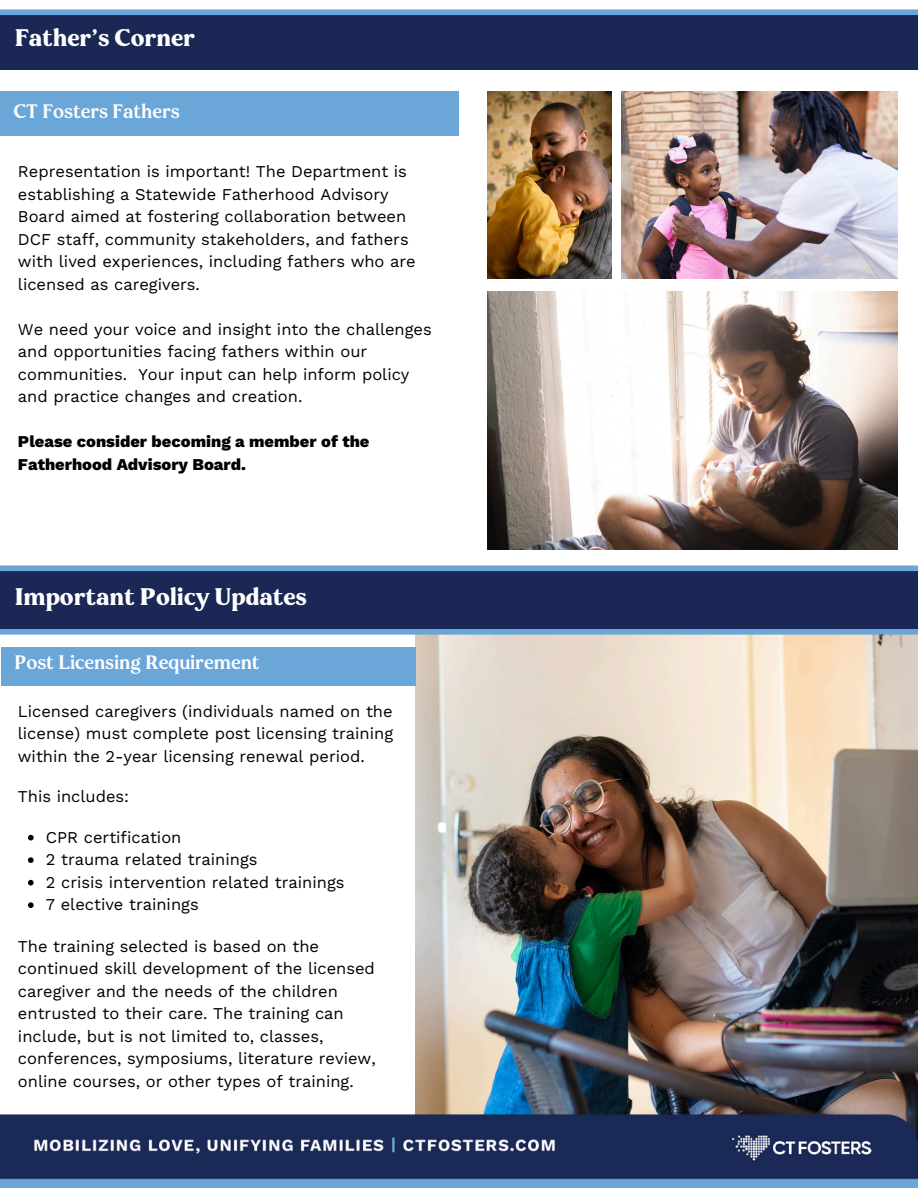
<style>
.page{position:relative;width:918px;height:1188px;background:#fff}
.page>*{position:absolute;margin:0;border:0;box-sizing:border-box;transform-origin:0 0}
.t1{font:700 24px "Pockota";color:#fff}
.t2{font:500 19.5px "Pockota";color:#fff}
.t3{font:16.5px/22.5px "Work Sans";color:#000}
.t4{font:800 16.5px/22.5px "Work Sans";color:#000}
</style>
<div class="page">
<img style="left:415px;top:635px;width:503px;height:478px">
<img style="left:0;top:1113px;width:918px;height:75px">
<div style="left:0;top:12px;width:918px;height:58px;background:#1b2855"></div>
<div style="left:0;top:9px;width:918px;height:6px;background:#6ba6d8"></div>
<div style="left:0;top:571px;width:918px;height:58px;background:#1b2855"></div>
<div style="left:0;top:565px;width:918px;height:6px;background:#6ba6d8"></div>
<div style="left:1px;top:647px;width:414px;height:38px;background:#6ba6d8"></div>
<div style="left:0;top:629px;width:918px;height:6px;background:#6ba6d8"></div>
<div style="left:0;top:92px;width:459px;height:44px;background:#6ba6d8"></div>
<img style="left:487px;top:292px;width:411px;height:258px">
<img style="left:622px;top:92px;width:275px;height:187px">
<img style="left:487px;top:92px;width:124px;height:187px">
<svg style="left:28px;top:835px;width:6px;height:5px"></svg>
<svg style="left:28px;top:857px;width:6px;height:6px"></svg>
<svg style="left:28px;top:880px;width:6px;height:5px"></svg>
<svg style="left:28px;top:902px;width:6px;height:6px"></svg>
<p class="t1" style="left:15px;top:28px;width:182px">Father’s Corner</p>
<p class="t2" style="left:13px;top:103px;width:168px">CT Fosters Fathers</p>
<p class="t3" style="left:18px;top:160px;width:399px">Representation is important! The Department is establishing a Statewide Fatherhood Advisory Board aimed at fostering collaboration between DCF staff, community stakeholders, and fathers with lived experiences, including fathers who are licensed as caregivers.</p>
<p class="t3" style="left:18px;top:318px;width:415px">We need your voice and insight into the challenges and opportunities facing fathers within our communities. Your input can help inform policy and practice changes and creation.</p>
<p class="t4" style="left:18px;top:430px;width:353px">Please consider becoming a member of the<br>Fatherhood Advisory Board.</p>
<p class="t1" style="left:15px;top:587px;width:294px">Important Policy Updates</p>
<h3 class="t2" style="left:15px;top:655px;width:246px">Post Licensing Requirement</h3>
<p class="t3" style="left:18px;top:700px;width:377px;text-align:justify">Licensed caregivers (individuals named on the license) must complete post licensing training within the 2-year licensing renewal period.</p>
<h2 class="t3" style="left:18px;top:785px;width:113px">This includes:</h2>
<p class="t3" style="left:46px;top:826px;width:137px">CPR certification</p>
<p class="t3" style="left:46px;top:848px;width:213px">2 trauma related trainings</p>
<p class="t3" style="left:46px;top:871px;width:300px">2 crisis intervention related trainings</p>
<p class="t3" style="left:46px;top:893px;width:154px">7 elective trainings</p>
<p class="t3" style="left:18px;top:935px;width:359px">The training selected is based on the continued skill development of the licensed caregiver and the needs of the children entrusted to their care. The training can include, but is not limited to, classes, conferences, symposiums, literature review, online courses, or other types of training.</p>
</div>
